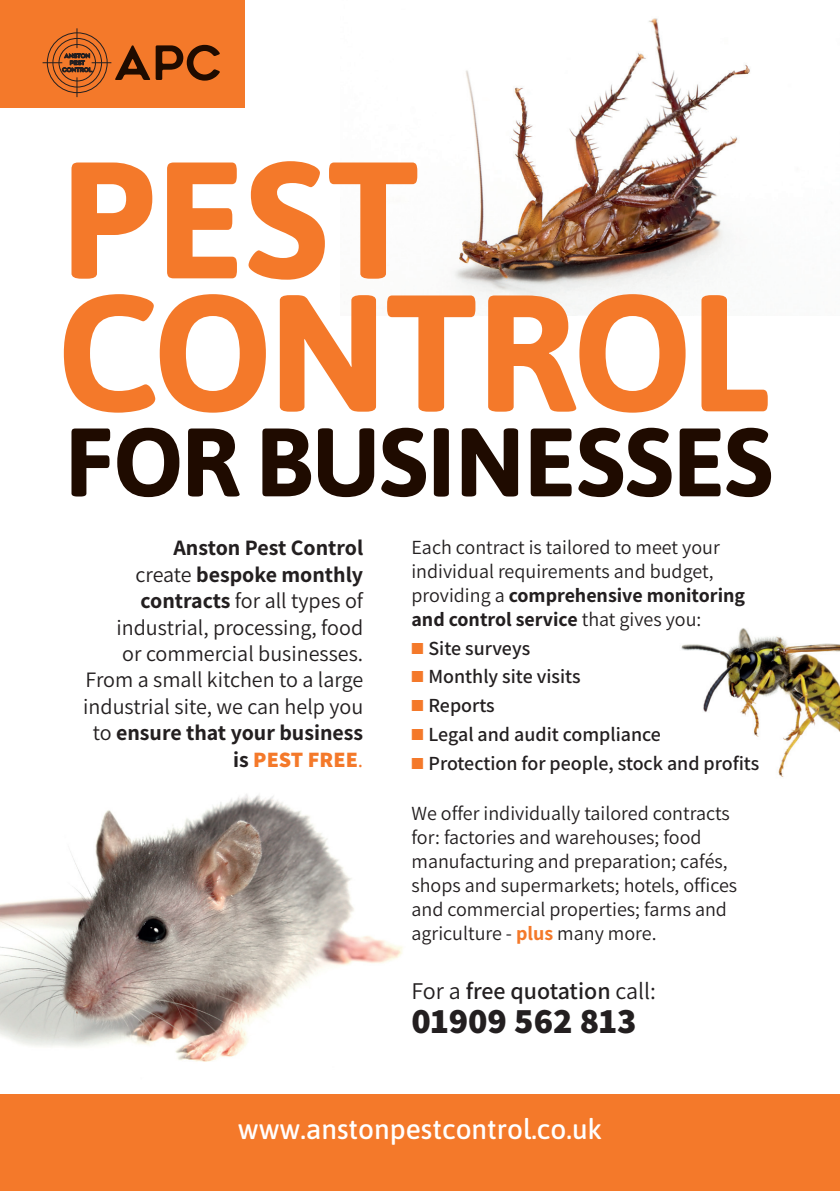
<style>
.page{position:relative;width:840px;height:1191px;background:#fff}
.page>*{position:absolute;margin:0;border:0;box-sizing:border-box;transform-origin:0 0}
.t1{font:800 36px "Assistant";color:#231f20}
.t2{font:500 28px "Asap";color:#fff}
.t3{font:600 24px "Assistant";color:#231f20}
.t4{font:22px/26.4px "Assistant";color:#231f20;text-align:right}
.t5{font:20px/24px "Assistant";color:#231f20}
.t6{font:600 20px "Assistant";color:#231f20}
.s1{font-weight:700}
.s2{font-weight:800;color:#f4792a}
.s3{color:#f4792a}
.s4{font-weight:700;color:#f4792a}
.s5{font-weight:400}
</style>
<div class="page">
<img style="left:681px;top:628px;width:158px;height:149px">
<img style="left:0;top:794px;width:403px;height:268px">
<div style="left:0;top:1094px;width:839px;height:97px;background:#f4792a"></div>
<div style="left:0;top:0;width:244px;height:108px;background:#f4792a"></div>
<img style="left:417px;top:18px;width:333px;height:276px">
<svg style="left:71px;top:428px;width:699px;height:69px"></svg>
<svg style="left:64px;top:294px;width:703px;height:119px"></svg>
<svg style="left:71px;top:161px;width:346px;height:119px"></svg>
<svg style="left:43px;top:28px;width:177px;height:69px"></svg>
<p class="t4" style="left:83px;top:534px;width:281px"><span class="s1">Anston Pest Control<br></span>create <span class="s1">bespoke monthly contracts</span> for all types of industrial, processing, food<br>or commercial businesses.<br>From a small kitchen to a large industrial site, we can help you to <span class="s1">ensure that your business is</span> <span class="s2">PEST FREE</span><span class="s3">.</span></p>
<p class="t5" style="left:411px;top:534px;width:335px">Each contract is tailored to meet your individual requirements and budget, providing a <span class="s1">comprehensive monitoring and control service</span> that gives you:</p>
<p class="t6" style="left:411px;top:634px;width:120px"><span class="s3">■</span> Site surveys</p>
<p class="t6" style="left:411px;top:663px;width:170px"><span class="s3">■</span> Monthly site visits</p>
<p class="t6" style="left:411px;top:692px;width:85px"><span class="s3">■</span> Reports</p>
<p class="t6" style="left:411px;top:720px;width:251px"><span class="s3">■</span> Legal and audit compliance</p>
<p class="t6" style="left:411px;top:749px;width:349px"><span class="s3">■</span> Protection for people, stock and profits</p>
<p class="t5" style="left:411px;top:800px;width:327px">We offer individually tailored contracts for: factories and warehouses; food manufacturing and preparation; cafés, shops and supermarkets; hotels, offices and commercial properties; farms and agriculture - <span class="s4">plus</span> many more.</p>
<p class="t3" style="left:411px;top:974px;width:246px"><span class="s5">For a</span> free quotation <span class="s5">call:</span></p>
<h1 class="t1" style="left:411px;top:996px;width:226px">01909 562 813</h1>
<h2 class="t2" style="left:238px;top:1109px;width:366px">www.anstonpestcontrol.co.uk</h2>
</div>
